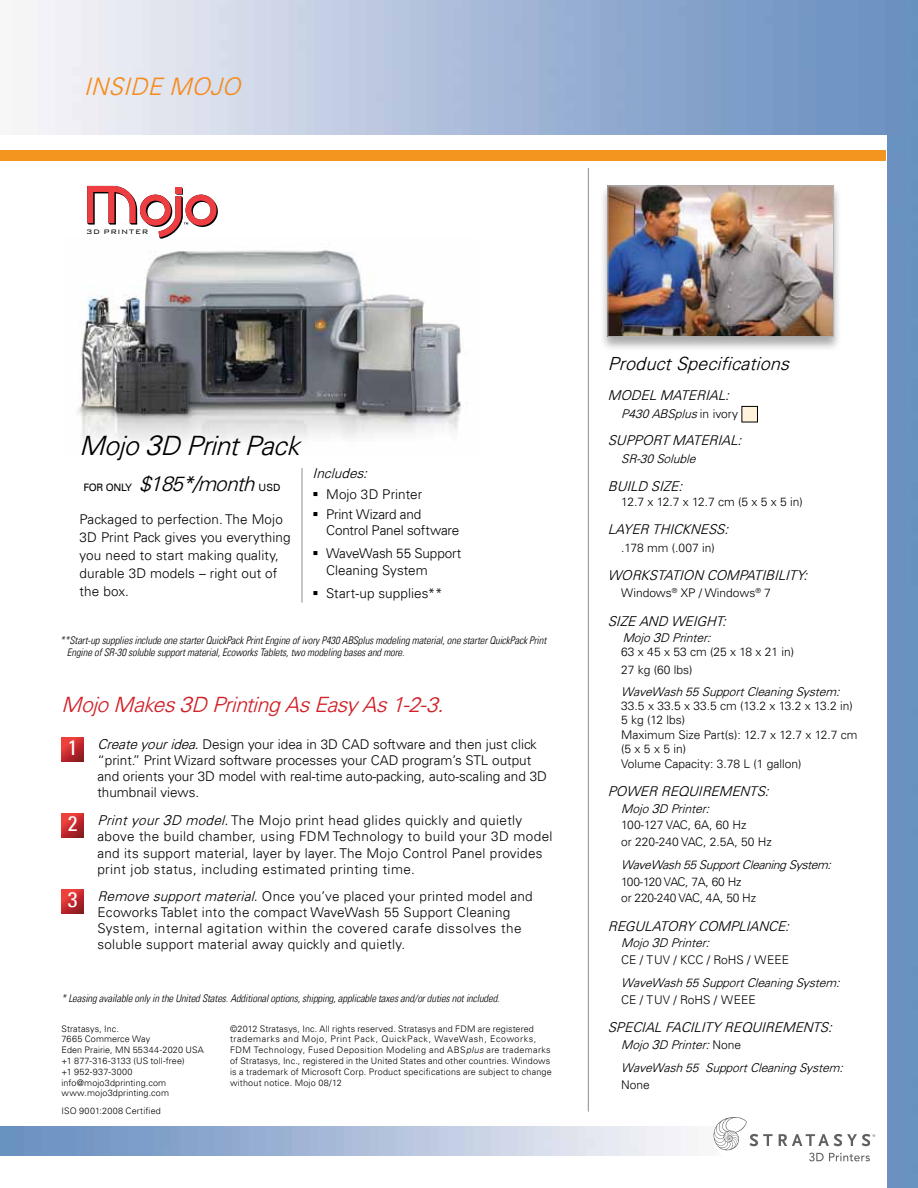
<style>
.page{position:relative;width:918px;height:1188px;background:#fff}
.page>*{position:absolute;margin:0;border:0;box-sizing:border-box;transform-origin:0 0}
.t1{font:italic 300 26.55px "Univers";letter-spacing:-.015em;color:#000}
.t2{font:italic 300 24px "Univers";letter-spacing:.02em;color:#f68b1f}
.t3{font:condensed 21.15px "Univers LT";color:#fff;scale:1.04 1}
.t4{font:italic 300 21px "Univers";letter-spacing:-.015em;color:#d12027}
.t5{font:italic 300 20.55px "Univers";color:#000}
.t6{font:italic 300 18px "Univers";letter-spacing:.01em;color:#000}
.t7{font:300 13.5px/16.2px "Univers LT";letter-spacing:.01em;color:#000}
.t8{font:300 13.5px/16.2px "Univers LT";letter-spacing:.03em;color:#000}
.t9{font:italic 300 13.5px "Univers";color:#000}
.t10{font:300 13.5px/23px "Univers LT";letter-spacing:-.015em;color:#000}
.t11{font:300 12px/14.4px "Univers LT";color:#000}
.t12{font:italic 300 12px/23.4px "Univers";color:#000}
.t13{font:300 12px/16.5px "Univers LT";letter-spacing:-.02em;color:#000}
.t14{font:italic 300 12px "Univers";letter-spacing:-.03em;color:#000}
.t15{font:italic 300 condensed 10.5px/12.6px "Univers LT";letter-spacing:-.01em;color:#000}
.t16{font:300 9px/10.8px "Univers LT";letter-spacing:.02em;color:#000}
.t17{font:300 8.55px "Bank Gothic BT";letter-spacing:.08em;color:#000}
.s1{font-size:28.05px}
.s2{font-family:"Univers LT";font-weight:400;font-style:normal;font-size:10.35px}
.s3{font-family:"Univers LT";font-weight:400;font-style:normal;font-size:10.05px}
.s4{font-size:21.75px}
.s5{font-family:"Univers";font-style:italic}
.s6{font-family:"Univers";font-style:italic;font-size:14.25px}
.s7{font-style:italic}
.s8{font-family:"Univers LT";font-style:normal}
.s9{font-size:12.75px}
</style>
<div class="page">
<img style="left:37px;top:0;width:881px;height:1188px">
<div style="left:0;top:136px;width:886px;height:1052px;background:#fff"></div>
<div style="left:742px;top:406px;width:15px;height:16px;background:#fff4db"></div>
<div style="left:742px;top:406px;width:16px;height:16px;border:1px solid #000"></div>
<hr style="left:588px;top:168px;width:1px;height:944px;background:#8a8c8e">
<hr style="left:302px;top:468px;width:1px;height:135px;background:#8a8c8e">
<img style="left:77px;top:250px;width:391px;height:194px">
<svg style="left:62px;top:737px;width:22px;height:25px"></svg>
<svg style="left:87px;top:186px;width:131px;height:53px"></svg>
<div style="left:599px;top:184px;width:243px;height:168px;background:#000;opacity:.33"></div>
<img style="left:609px;top:188px;width:223px;height:147px">
<div style="left:607px;top:186px;width:227px;height:151px;border:1px solid #b1b4b6"></div>
<div style="left:0;top:150px;width:885px;height:10px;background:#f4951f"></div>
<svg style="left:62px;top:813px;width:22px;height:25px"></svg>
<svg style="left:62px;top:889px;width:22px;height:25px"></svg>
<img style="left:0;top:1127px;width:690px;height:28px">
<svg style="left:713px;top:1117px;width:60px;height:34px"></svg>
<svg style="left:779px;top:1134px;width:96px;height:12px"></svg>
<svg style="left:809px;top:1153px;width:61px;height:8px"></svg>
<h2 class="t2" style="left:84px;top:72px;width:158px">Inside Mojo</h2>
<p class="t17" style="left:86px;top:227px;width:64px">3D PRINTER</p>
<h1 class="t1" style="left:80px;top:430px;width:221px">Mojo <span class="s1">3</span>D Print Pack</h1>
<h3 class="t5" style="left:84px;top:471px;width:198px"><span class="s2">FOR ONLY</span> $185*/month <span class="s3">USD</span></h3>
<p class="t7" style="left:80px;top:510px;width:213px;line-height:18px">Packaged to perfection. The Mojo<br>3D Print Pack gives you everything you need to start making quality, durable 3D models – right out of the box.</p>
<p class="t9" style="left:313px;top:465px;width:56px">Includes:</p>
<p class="t7" style="left:326px;top:484px;width:98px;line-height:20.5px">Mojo 3D Printer<br>Print Wizard and</p>
<p class="t10" style="left:326px;top:519px;width:137px">Control Panel software<br>WaveWash 55 Support</p>
<p class="t7" style="left:326px;top:558px;width:118px;line-height:23px">Cleaning System<br>Start-up supplies**</p>
<p class="t15" style="left:67px;top:634px;width:481px;text-indent:-7px">**Start-up supplies include one starter QuickPack Print Engine of ivory P430 ABSplus modeling material, one starter QuickPack Print<br>Engine of SR-30 soluble support material, Ecoworks Tablets, two modeling bases and more.</p>
<h3 class="t4" style="left:62px;top:692px;width:383px">Mojo Makes <span class="s4">3</span>D Printing As Easy As 1-2-3.</h3>
<p class="t7" style="left:97px;top:736px;width:451px"><span class="s5">Create your idea.</span> Design your idea in 3D CAD software and then just click “print.” Print Wizard software processes your CAD program’s STL output and orients your 3D model with real-time auto-packing, auto-scaling and 3D thumbnail views.</p>
<p class="t8" style="left:97px;top:812px;width:457px"><span class="s5">Print your</span> <span class="s6">3</span><span class="s5">D model.</span> The Mojo print head glides quickly and quietly above the build chamber, using FDM Technology to build your 3D model and its support material, layer by layer. The Mojo Control Panel provides print job status, including estimated printing time.</p>
<p class="t7" style="left:97px;top:888px;width:437px"><span class="s5">Remove support material.</span> Once you’ve placed your printed model and Ecoworks Tablet into the compact WaveWash 55 Support Cleaning System, internal agitation within the covered carafe dissolves the soluble support material away quickly and quietly.</p>
<h3 class="t3" style="left:68px;top:734px;width:11px">1</h3>
<h3 class="t3" style="left:68px;top:810px;width:11px">2</h3>
<h3 class="t3" style="left:68px;top:886px;width:11px">3</h3>
<p class="t15" style="left:62px;top:992px;width:440px">* Leasing available only in the United States. Additional options, shipping, applicable taxes and/or duties not included.</p>
<p class="t16" style="left:62px;top:1023px;width:144px">Stratasys, Inc.<br>7665 Commerce Way<br>Eden Prairie, MN 55344-2020 USA +1 877-316-3133 (US toll-free)<br>+1 952-937-3000 info@mojo3dprinting.com www.mojo3dprinting.com</p>
<p class="t16" style="left:62px;top:1105px;width:101px">ISO 9001:2008 Certified</p>
<p class="t16" style="left:230px;top:1023px;width:323px">©2012 Stratasys, Inc. All rights reserved. Stratasys and FDM are registered trademarks and Mojo, Print Pack, QuickPack, WaveWash, Ecoworks, FDM Technology, Fused Deposition Modeling and ABS<span class="s7">plus</span> are trademarks of Stratasys, Inc., registered in the United States and other countries. Windows is a trademark of Microsoft Corp. Product specifications are subject to change without notice. Mojo 08/12</p>
<h3 class="t6" style="left:608px;top:353px;width:184px">Product Specifications</h3>
<p class="t9" style="left:608px;top:387px;width:123px">Model Material:</p>
<p class="t12" style="left:621px;top:402px;width:118px">P430 ABSplus <span class="s8">in ivory</span></p>
<p class="t9" style="left:608px;top:432px;width:45px">SUPPORT</p>
<p class="t9" style="left:672px;top:432px;width:70px">Material:</p>
<p class="t12" style="left:621px;top:447px;width:76px">SR-30 Soluble</p>
<p class="t9" style="left:608px;top:478px;width:76px">Build Size:</p>
<p class="t11" style="left:621px;top:494px;width:183px">12.7 x 12.7 x 12.7 cm (5 x 5 x 5 in)</p>
<p class="t9" style="left:608px;top:521px;width:122px">Layer Thickness:</p>
<p class="t11" style="left:621px;top:541px;width:95px">.178 mm (.007 in)</p>
<p class="t9" style="left:608px;top:567px;width:201px">Workstation Compatibility:</p>
<p class="t11" style="left:621px;top:585px;width:151px">Windows<sup>®</sup> XP / Windows<sup>®</sup> 7</p>
<p class="t9" style="left:608px;top:613px;width:120px">Size and Weig ht:</p>
<p class="t12" style="left:623px;top:626px;width:89px">Mojo <span class="s9">3</span>D Printer:</p>
<p class="t11" style="left:621px;top:643px;width:175px;line-height:18px">63 x 45 x 53 cm (25 x 18 x 21 in)<br>27 kg (60 lbs)</p>
<p class="t12" style="left:621px;top:679px;width:220px">WaveWash 55 Support Cleaning System:</p>
<p class="t11" style="left:621px;top:699px;width:238px">33.5 x 33.5 x 33.5 cm (13.2 x 13.2 x 13.2 in)<br>5 kg (12 lbs)<br>Maximum Size Part(s): 12.7 x 12.7 x 12.7 cm (5 x 5 x 5 in)<br>Volume Capacity: 3.78 L (1 gallon)</p>
<p class="t9" style="left:608px;top:783px;width:162px">Power Requirements:</p>
<p class="t12" style="left:621px;top:797px;width:89px">Mojo <span class="s9">3</span>D Printer:</p>
<p class="t11" style="left:621px;top:817px;width:152px;line-height:16.5px">100-127 VAC, 6A, 60 Hz<br>or 220-240 VAC, 2.5A, 50 Hz</p>
<p class="t14" style="left:621px;top:858px;width:211px">WaveWash 55 Support Cleaning System:</p>
<p class="t13" style="left:621px;top:873px;width:136px">100-120 VAC, 7A, 60 Hz<br>or 220-240 VAC, 4A, 50 Hz</p>
<p class="t9" style="left:608px;top:918px;width:183px">Reg ulatory Compliance:</p>
<p class="t12" style="left:621px;top:931px;width:89px">Mojo <span class="s9">3</span>D Printer:</p>
<p class="t11" style="left:621px;top:952px;width:169px">CE / TUV / KCC / RoHS / WEEE</p>
<p class="t12" style="left:621px;top:971px;width:220px">WaveWash 55 Support Cleaning System:</p>
<p class="t11" style="left:621px;top:992px;width:136px">CE / TUV / RoHS / WEEE</p>
<p class="t9" style="left:608px;top:1019px;width:226px">Special Facility Requirements:</p>
<p class="t12" style="left:621px;top:1033px;width:223px">Mojo <span class="s9">3</span>D Printer: <span class="s8">None<br></span>WaveWash 55 Support Cleaning System:</p>
<p class="t11" style="left:621px;top:1077px;width:30px">None</p>
</div>
